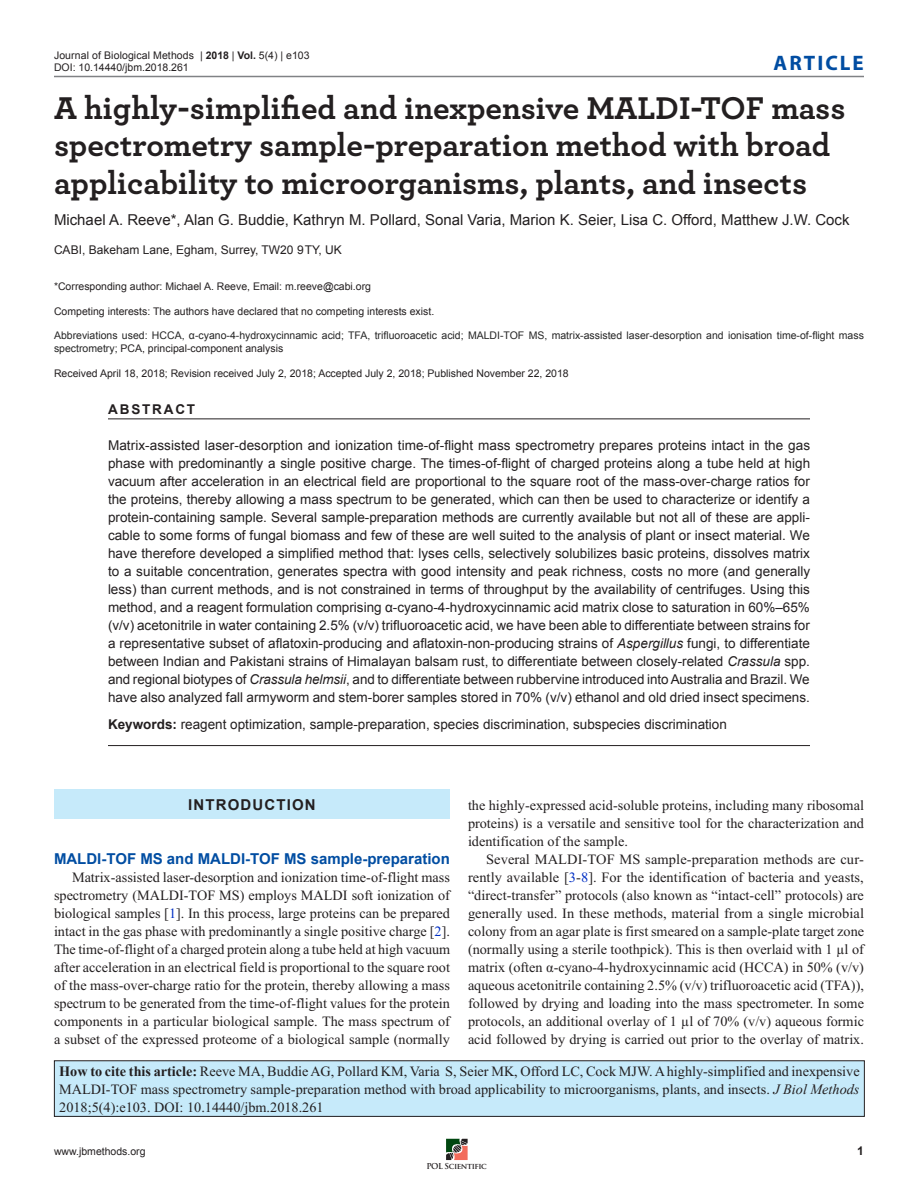
<style>
.page{position:relative;width:918px;height:1188px;background:#fff}
.page>*{position:absolute;margin:0;border:0;box-sizing:border-box;transform-origin:0 0}
.t1{font:700 33px/37.5px "Archer";color:#231f20}
.Article_Type{font:700 21px "Myriad Pro";letter-spacing:.095em;color:#014da2}
.Authors{font:15px "Arial";color:#231f20}
.Subhead_Blue{font:700 15px "Arial";color:#014da2}
.Section_Header{font:700 15px "Arial";letter-spacing:.075em;color:#231f20}
.Body{font:14.25px/18px "Times New Roman";color:#231f20;text-align:justify}
.Citation{font:14.25px/18px "Times New Roman";color:#231f20;text-align:justify}
.Abstract{font:13.5px/18px "Arial";color:#231f20;text-align:justify}
.Keywords{font:13.5px "Arial";color:#231f20}
.Abstract_title{font:700 13.5px "Arial";letter-spacing:.135em;color:#231f20}
.Affiliation{font:12px "Arial";color:#231f20}
.t2{font:700 12px "Arial";color:#231f20}
.Abbreivations{font:10.5px/12.6px "Arial";color:#262626}
.Manuscript_info{font:10.5px/12.6px "Arial";color:#231f20}
.Competing_interests{font:10.5px "Arial";color:#231f20}
.Corresponding_author{font:10.5px "Arial";color:#231f20}
.t3{font:700 7.95px "Trajan Pro";letter-spacing:-.05em;color:#231f20}
.s1{font-weight:700}
.s2{color:#231f20}
.s3{font-style:italic}
.s4{color:#002fc4}
</style>
<div class="page">
<svg style="left:446px;top:1139px;width:22px;height:21px"></svg>
<hr style="left:54px;top:76px;width:810px;height:1px;background:#808285">
<hr style="left:108px;top:418px;width:702px;height:1px;background:#231f20">
<hr style="left:108px;top:745px;width:702px;height:1px;background:#231f20">
<div style="left:54px;top:789px;width:396px;height:30px;background:#c6eafa"></div>
<div style="left:54px;top:1061px;width:810px;height:55px;background:#c6eafa"></div>
<div style="left:54px;top:1060px;width:811px;height:57px;border:1px solid #231f20"></div>
<p class="Manuscript_info" style="left:54px;top:49px;width:257px">Journal of Biological Methods | <span class="s1">2018</span> | <span class="s1">Vol.</span> 5(4) | e103<br>DOI: 10.14440/jbm.2018.261</p>
<p class="t1" style="left:54px;top:86px;width:793px">A highly-simplified and inexpensive MALDI-TOF mass spectrometry sample-preparation method with broad applicability to microorganisms, plants, and insects</p>
<p class="Authors" style="left:54px;top:209px;width:797px">Michael A. Reeve*, Alan G. Buddie, Kathryn M. Pollard, Sonal Varia, Marion K. Seier, Lisa C. Offord, Matthew J.W. Cock</p>
<p class="Affiliation" style="left:54px;top:241px;width:289px">CABI, Bakeham Lane, Egham, Surrey, TW20 9 TY, UK</p>
<p class="Corresponding_author" style="left:54px;top:279px;width:319px">*Corresponding author: Michael A. Reeve, Email: m.reeve@cabi.org</p>
<p class="Competing_interests" style="left:54px;top:304px;width:382px">Competing interests: The authors have declared that no competing interests exist.</p>
<p class="Abbreivations" style="left:54px;top:329px;width:811px">Abbreviations used: HCCA, α-cyano-4-hydroxycinnamic acid; TFA, trifluoroacetic acid; MALDI-TOF MS, matrix-assisted laser-desorption and ionisation time-of-flight mass spectrometry; <span class="s2">PCA, principal-component analysis</span></p>
<p class="Manuscript_info" style="left:54px;top:366px;width:516px">Received April 18, 2018; Revision received July 2, 2018; Accepted July 2, 2018; Published November 22, 2018</p>
<p class="Abstract_title" style="left:108px;top:400px;width:88px">ABSTRACT</p>
<p class="Abstract" style="left:108px;top:436px;width:704px">Matrix-assisted laser-desorption and ionization time-of-flight mass spectrometry prepares proteins intact in the gas phase with predominantly a single positive charge. The times-of-flight of charged proteins along a tube held at high vacuum after acceleration in an electrical field are proportional to the square root of the mass-over-charge ratios for the proteins, thereby allowing a mass spectrum to be generated, which can then be used to characterize or identify a protein-containing sample. Several sample-preparation methods are currently available but not all of these are appli&shy;cable to some forms of fungal biomass and few of these are well suited to the analysis of plant or insect material. We have therefore developed a simplified method that: lyses cells, selectively solubilizes basic proteins, dissolves matrix to a suitable concentration, generates spectra with good intensity and peak richness, costs no more (and generally less) than current methods, and is not constrained in terms of throughput by the availability of centrifuges. Using this method, and a reagent formulation comprising α-cyano-4-hydroxycinnamic acid matrix close to saturation in 60%–65% (v/v) acetonitrile in water containing 2.5% (v/v) trifluoroacetic acid, we have been able to differentiate between strains for a representative subset of aflatoxin-producing and aflatoxin-non-producing strains of <span class="s3">Aspergillus</span> fungi, to differentiate between Indian and Pakistani strains of Himalayan balsam rust, to differentiate between closely-related <span class="s3">Crassula</span> spp. and regional biotypes of <span class="s3">Crassula helmsii</span>, and to differentiate between rubbervine introduced into Australia and Brazil. We have also analyzed fall armyworm and stem-borer samples stored in 70% (v/v) ethanol and old dried insect specimens.</p>
<p class="Keywords" style="left:108px;top:715px;width:620px"><span class="s1">Keywords:</span> reagent optimization, sample-preparation, species discrimination, subspecies discrimination</p>
<p class="Article_Type" style="left:774px;top:49px;width:92px">ARTICLE</p>
<p class="Section_Header" style="left:188px;top:794px;width:129px">INTRODUCTION</p>
<p class="Body" style="left:468px;top:796px;width:398px">the highly-expressed acid-soluble proteins, including many ribosomal proteins) is a versatile and sensitive tool for the characterization and identification of the sample.</p>
<p class="Body" style="left:468px;top:850px;width:398px;text-indent:18px">Several MALDI-TOF MS sample-preparation methods are cur&shy;rently available [<span class="s4">3</span>-<span class="s4">8</span>]. For the identification of bacteria and yeasts, “direct-transfer” protocols (also known as “intact-cell” protocols) are generally used. In these methods, material from a single microbial colony from an agar plate is first smeared on a sample-plate target zone (normally using a sterile toothpick). This is then overlaid with 1 µl of matrix (often α-cyano-4-hydroxycinnamic acid (HCCA) in 50% (v/v) aqueous acetonitrile containing 2.5% (v/v) trifluoroacetic acid (TFA)), followed by drying and loading into the mass spectrometer. In some protocols, an additional overlay of 1 µl of 70% (v/v) aqueous formic acid followed by drying is carried out prior to the overlay of matrix.</p>
<p class="Citation" style="left:59px;top:1062px;width:802px"><span class="s1">How to cite this article:</span> Reeve MA, Buddie AG, Pollard KM, Varia S, Seier MK, Offord LC, Cock MJW. A highly-simplified and inexpensive MALDI-TOF mass spectrometry sample-preparation method with broad applicability to microorganisms, plants, and insects. <span class="s3">J Biol Methods </span>2018;5(4):e103. DOI: 10.14440/jbm.2018.261</p>
<p class="Subhead_Blue" style="left:54px;top:848px;width:397px">MALDI-TOF MS and MALDI-TOF MS sample-preparation</p>
<p class="Body" style="left:54px;top:868px;width:398px;text-indent:18px">Matrix-assisted laser-desorption and ionization time-of-flight mass spectrometry (MALDI-TOF MS) employs MALDI soft ionization of biological samples [<span class="s4">1</span>]. In this process, large proteins can be prepared intact in the gas phase with predominantly a single positive charge [<span class="s4">2</span>].<br>The time-of-flight of a charged protein along a tube held at high vacuum after acceleration in an electrical field is proportional to the square root of the mass-over-charge ratio for the protein, thereby allowing a mass spectrum to be generated from the time-of-flight values for the protein components in a particular biological sample. The mass spectrum of a subset of the expressed proteome of a biological sample (normally</p>
<p class="Manuscript_info" style="left:54px;top:1145px;width:93px">www.jbmethods.org</p>
<p class="t2" style="left:857px;top:1142px;width:8px">1</p>
<p class="t3" style="left:427px;top:1161px;width:62px">POL Scientific</p>
</div>
